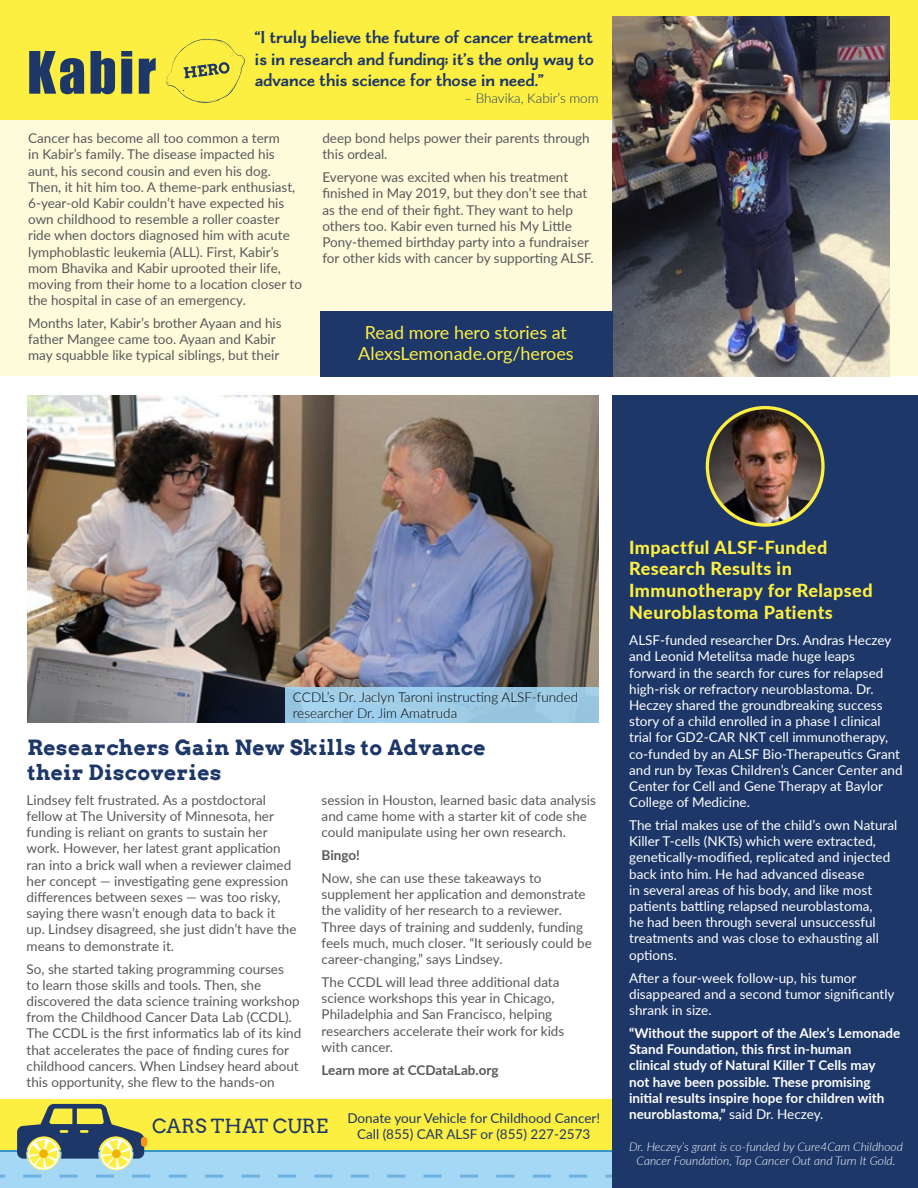
<style>
.page{position:relative;width:918px;height:1188px;background:#fff}
.page>*{position:absolute;margin:0;border:0;box-sizing:border-box;transform-origin:0 0}
.t1{font:54px "Impact";letter-spacing:.05em;color:#1d3768}
.t2{font:700 21px/25.2px "Arvo";letter-spacing:.025em;color:#1d3768}
.t3{font:19.5px "Arvo";color:#1d3768}
.t4{font:700 18px/21.6px "Charcuterie Flared";color:#1d3768;text-align:justify}
.t5{font:800 18px/21.6px "Lato";letter-spacing:.025em;color:#fdef42}
.t6{font:18px/21.6px "Lato";color:#fdef42;text-align:center}
.t7{font:13.5px/16.2px "Lato";color:#58595b}
.t8{font:13.5px/16.2px "Lato";color:#fff}
.t9{font:700 13.5px/16.2px "Lato";color:#fff}
.t10{font:300 13.5px/16.2px "Lato";color:#000}
.t11{font:13.5px/16.2px "Lato";color:#1d3768;text-align:center}
.t12{font:700 13.5px "Lato";color:#58595b}
.t13{font:300 13.5px "Lato";color:#1d3768}
.t14{font:italic 300 12px/14.4px "Lato";color:#fff;text-align:center}
.s1{font-weight:400}
</style>
<div class="page">
<div style="left:0;top:1099px;width:612px;height:53px;background:#fdef42"></div>
<svg style="left:0;top:1104px;width:612px;height:84px"></svg>
<div style="left:112px;top:1149px;width:9px;height:9px;background:#f2b300;border-radius:50%"></div>
<div style="left:39px;top:1149px;width:9px;height:9px;background:#f2b300;border-radius:50%"></div>
<div style="left:141px;top:1137px;width:6px;height:10px;background:#f7941f;border-radius:3px"></div>
<div style="left:0;top:120px;width:918px;height:256px;background:#fefbdb"></div>
<div style="left:0;top:0;width:918px;height:120px;background:#fdef42"></div>
<div style="left:612px;top:395px;width:306px;height:793px;background:#1d3768"></div>
<img style="left:27px;top:395px;width:572px;height:328px">
<div style="left:285px;top:687px;width:314px;height:36px;background:#9dcde7"></div>
<img style="left:612px;top:17px;width:278px;height:359px">
<svg style="left:706px;top:406px;width:119px;height:121px"></svg>
<img style="left:709px;top:409px;width:112px;height:114px">
<svg style="left:166px;top:39px;width:79px;height:64px"></svg>
<div style="left:320px;top:311px;width:292px;height:65px;background:#1d3768"></div>
<h1 class="t1" style="left:27px;top:31px;width:131px">Kabir</h1>
<h3 class="t4" style="left:255px;top:26px;width:340px">“I truly believe the future of cancer treatment is in research and funding; it’s the only way to advance this science for those in need.”</h3>
<p class="t13" style="left:464px;top:88px;width:136px">– Bhavika, Kabir’s mom</p>
<p class="t7" style="left:28px;top:130px;width:275px">Cancer has become all too common a term<br>in Kabir’s family. The disease impacted his aunt, his second cousin and even his dog.<br>Then, it hit him too. A theme-park enthusiast, 6-year-old Kabir couldn’t have expected his own childhood to resemble a roller coaster ride when doctors diagnosed him with acute lymphoblastic leukemia (ALL). First, Kabir’s mom Bhavika and Kabir uprooted their life, moving from their home to a location closer to the hospital in case of an emergency.</p>
<p class="t7" style="left:28px;top:314px;width:255px">Months later, Kabir’s brother Ayaan and his father Mangee came too. Ayaan and Kabir may squabble like typical siblings, but their</p>
<p class="t7" style="left:322px;top:130px;width:269px">deep bond helps power their parents through this ordeal.</p>
<p class="t7" style="left:322px;top:169px;width:273px">Everyone was excited when his treatment finished in May 2019, but they don’t see that as the end of their fight. They want to help others too. Kabir even turned his My Little Pony-themed birthday party into a fundraiser for other kids with cancer by supporting ALSF.</p>
<h3 class="t6" style="left:358px;top:321px;width:217px">Read more hero stories at<br>AlexsLemonade.org/heroes</h3>
<p class="t10" style="left:293px;top:688px;width:287px">CCDL’s Dr. Jaclyn Taroni instructing ALSF-funded researcher Dr. Jim Amatruda</p>
<h2 class="t2" style="left:27px;top:735px;width:460px">Researchers Gain New Skills to Advance their Discoveries</h2>
<p class="t7" style="left:27px;top:791px;width:271px">Lindsey felt frustrated. As a postdoctoral fellow at The University of Minnesota, her funding is reliant on grants to sustain her work. However, her latest grant application ran into a brick wall when a reviewer claimed her concept — investigating gene expression differences between sexes — was too risky, saying there wasn’t enough data to back it up. Lindsey disagreed, she just didn’t have the means to demonstrate it.</p>
<p class="t7" style="left:27px;top:960px;width:276px">So, she started taking programming courses<br>to learn those skills and tools. Then, she discovered the data science training workshop from the Childhood Cancer Data Lab (CCDL).<br>The CCDL is the first informatics lab of its kind that accelerates the pace of finding cures for childhood cancers. When Lindsey heard about this opportunity, she flew to the hands-on</p>
<p class="t7" style="left:322px;top:791px;width:276px">session in Houston, learned basic data analysis and came home with a starter kit of code she could manipulate using her own research.</p>
<p class="t12" style="left:322px;top:845px;width:40px">Bingo!</p>
<p class="t7" style="left:322px;top:869px;width:272px">Now, she can use these takeaways to supplement her application and demonstrate the validity of her research to a reviewer.<br>Three days of training and suddenly, funding feels much, much closer. “It seriously could be career-changing,” says Lindsey.</p>
<p class="t7" style="left:322px;top:973px;width:244px">The CCDL will lead three additional data science workshops this year in Chicago, Philadelphia and San Francisco, helping researchers accelerate their work for kids with cancer.</p>
<p class="t12" style="left:322px;top:1060px;width:178px">Learn more at CCDataLab.org</p>
<h3 class="t3" style="left:152px;top:1115px;width:178px">CARS THAT CURE</h3>
<p class="t11" style="left:347px;top:1109px;width:254px">Donate your Vehicle for Childhood Cancer!<br>Call (855) CAR ALSF or (855) 227-2573</p>
<h3 class="t5" style="left:629px;top:536px;width:245px">Impactful ALSF-Funded<br>Research Results in<br>Immunotherapy for Relapsed<br>Neuroblastoma Patients</h3>
<p class="t8" style="left:629px;top:632px;width:275px">ALSF-funded researcher Drs. Andras Heczey and Leonid Metelitsa made huge leaps forward in the search for cures for relapsed high-risk or refractory neuroblastoma. Dr.<br>Heczey shared the groundbreaking success story of a child enrolled in a phase I clinical trial for GD2-CAR NKT cell immunotherapy, co-funded by an ALSF Bio-Therapeutics Grant and run by Texas Children’s Cancer Center and Center for Cell and Gene Therapy at Baylor College of Medicine.</p>
<p class="t8" style="left:629px;top:817px;width:270px">The trial makes use of the child’s own Natural Killer T-cells (NKTs) which were extracted, genetically-modified, replicated and injected back into him. He had advanced disease<br>in several areas of his body, and like most patients battling relapsed neuroblastoma,<br>he had been through several unsuccessful treatments and was close to exhausting all options.</p>
<p class="t8" style="left:629px;top:969px;width:267px">After a four-week follow-up, his tumor disappeared and a second tumor significantly shrank in size.</p>
<p class="t9" style="left:629px;top:1024px;width:273px">“Without the support of the Alex’s Lemonade Stand Foundation, this first in-human<br>clinical study of Natural Killer T Cells may<br>not have been possible. These promising initial results inspire hope for children with neuroblastoma,” <span class="s1">said Dr. Heczey.</span></p>
<p class="t14" style="left:629px;top:1139px;width:275px">Dr. Heczey’s grant is co-funded by Cure4Cam Childhood<br>Cancer Foundation, Tap Cancer Out and Turn It Gold.</p>
</div>
